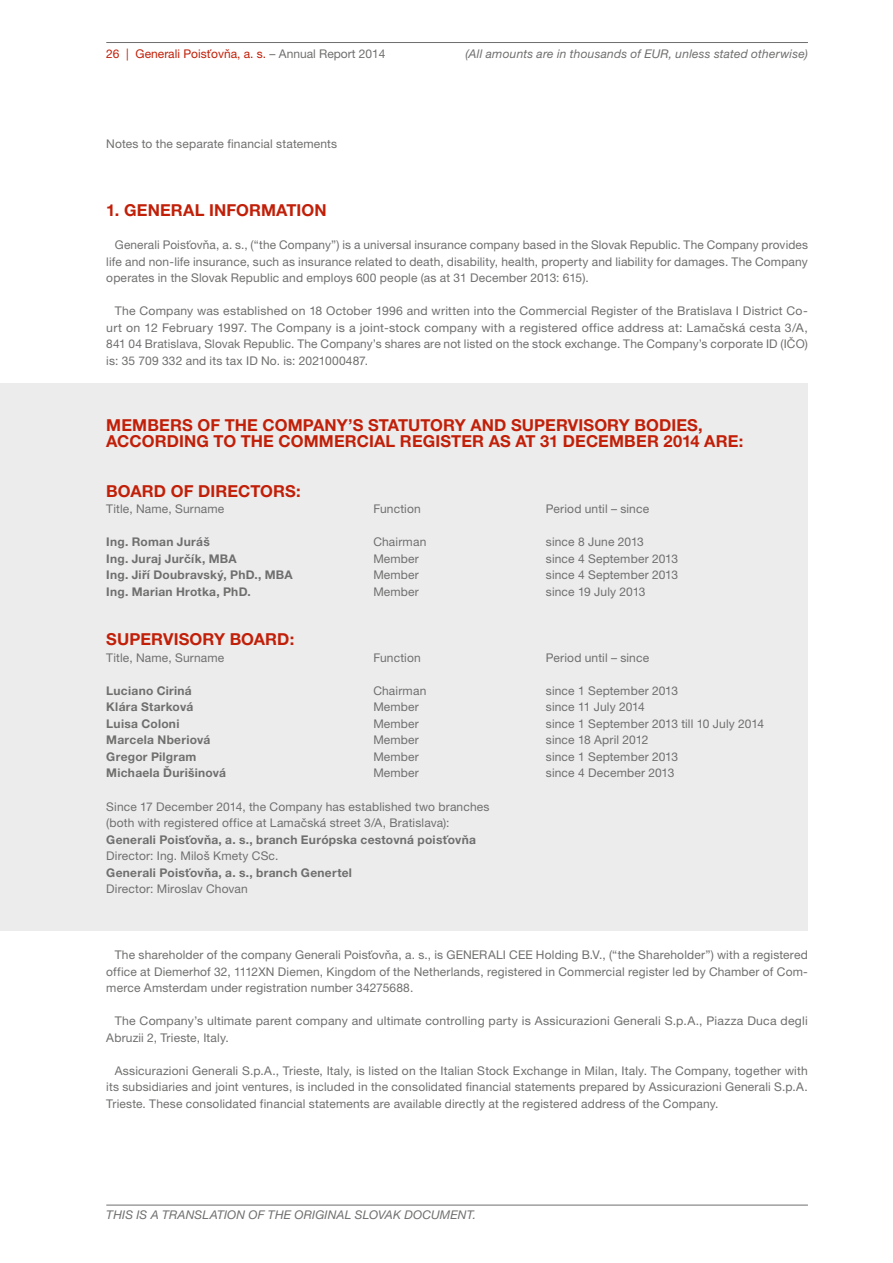
<style>
.page{position:relative;width:893px;height:1263px;background:#fff}
.page>*{position:absolute;margin:0;border:0;box-sizing:border-box;transform-origin:0 0}
.t1{font:700 16.5px "Helvetica Neue LT Pro";letter-spacing:.005em;color:#c11f08}
.t2{font:12px/16.5px "Helvetica Neue LT Pro";letter-spacing:.015em;color:#6f6f6e;text-align:justify}
.t3{font:700 12px "Helvetica Neue LT Pro";letter-spacing:.02em;color:#6f6f6e}
.t4{font:italic 12px "Helvetica Neue LT Pro";letter-spacing:.015em;color:#6f6f6e}
.t5{font:12px "Helvetica Neue LT Pro";color:#c11f08}
.s1{color:#6f6f6e}
</style>
<div class="page">
<hr style="left:106px;top:42px;width:702px;height:1px;background:#6f6f6e">
<hr style="left:106px;top:1205px;width:702px;height:1px;background:#6f6f6e">
<div style="left:0;top:383px;width:808px;height:548px;background:#ececed"></div>
<p class="t5" style="left:106px;top:46px;width:281px">26 | Generali Poisťovňa, a. s. <span class="s1">– Annual Report 2014</span></p>
<p class="t2" style="left:106px;top:135px;width:232px">Notes to the separate financial statements</p>
<p class="t4" style="left:465px;top:46px;width:344px">(All amounts are in thousands of EUR, unless stated otherwise)</p>
<h1 class="t1" style="left:106px;top:200px;width:43px">1. General</h1>
<h1 class="t1" style="left:209px;top:200px;width:12px">information</h1>
<p class="t2" style="left:106px;top:237px;width:703px;text-indent:9px">Generali Poisťovňa, a. s., (“the Company”) is a universal insurance company based in the Slovak Republic. The Company provides life and non-life insurance, such as insurance related to death, disability, health, property and liability for damages. The Company operates in the Slovak Republic and employs 600 people (as at 31 December 2013: 615).</p>
<p class="t2" style="left:106px;top:303px;width:703px;text-indent:9px">The Company was established on 18 October 1996 and written into the Commercial Register of the Bratislava I District Co&shy;urt on 12 February 1997. The Company is a joint-stock company with a registered office address at: Lamačská cesta 3/A, 841 04 Bratislava, Slovak Republic. The Company’s shares are not listed on the stock exchange. The Company’s corporate ID (IČO) is: 35 709 332 and its tax ID No. is: 2021000487.</p>
<h1 class="t1" style="left:106px;top:415px;width:28px">Members</h1>
<h1 class="t1" style="left:197px;top:415px;width:40px">of the</h1>
<h1 class="t1" style="left:262px;top:415px;width:26px">Company</h1>
<h1 class="t1" style="left:348px;top:415px;width:32px">’s statutory</h1>
<h1 class="t1" style="left:470px;top:415px;width:13px">and</h1>
<h1 class="t1" style="left:511px;top:415px;width:12px">supervisory</h1>
<h1 class="t1" style="left:634px;top:415px;width:12px">bodies</h1>
<h1 class="t1" style="left:698px;top:415px;width:6px">,</h1>
<h1 class="t1" style="left:106px;top:431px;width:13px">according</h1>
<h1 class="t1" style="left:213px;top:431px;width:40px">to the</h1>
<h1 class="t1" style="left:279px;top:431px;width:25px">Commercial</h1>
<h1 class="t1" style="left:400px;top:431px;width:24px">Register</h1>
<h1 class="t1" style="left:489px;top:431px;width:100px">as at 31 December</h1>
<h1 class="t1" style="left:663px;top:431px;width:53px">2014 are</h1>
<h1 class="t1" style="left:739px;top:431px;width:6px">:</h1>
<h1 class="t1" style="left:106px;top:481px;width:25px">Board</h1>
<h1 class="t1" style="left:171px;top:481px;width:52px">of Directors</h1>
<h1 class="t1" style="left:296px;top:481px;width:6px">:</h1>
<p class="t2" style="left:106px;top:501px;width:120px">Title, Name, Surname</p>
<p class="t2" style="left:373px;top:501px;width:49px">Function</p>
<p class="t2" style="left:546px;top:501px;width:105px">Period until – since</p>
<p class="t3" style="left:106px;top:535px;width:105px">Ing. Roman Juráš</p>
<p class="t2" style="left:373px;top:534px;width:55px">Chairman</p>
<p class="t2" style="left:546px;top:534px;width:99px">since 8 June 2013</p>
<p class="t3" style="left:106px;top:551px;width:132px">Ing. Juraj Jurčík, MBA</p>
<p class="t2" style="left:373px;top:550px;width:47px">Member</p>
<p class="t2" style="left:546px;top:550px;width:134px">since 4 September 2013</p>
<p class="t3" style="left:106px;top:568px;width:188px">Ing. Jiří Doubravský, PhD., MBA</p>
<p class="t2" style="left:373px;top:567px;width:47px">Member</p>
<p class="t2" style="left:546px;top:567px;width:134px">since 4 September 2013</p>
<p class="t3" style="left:106px;top:584px;width:146px">Ing. Marian Hrotka, PhD.</p>
<p class="t2" style="left:373px;top:583px;width:47px">Member</p>
<p class="t2" style="left:546px;top:583px;width:101px">since 19 July 2013</p>
<h1 class="t1" style="left:106px;top:629px;width:23px">Supervisory</h1>
<h1 class="t1" style="left:230px;top:629px;width:25px">Board</h1>
<h1 class="t1" style="left:290px;top:629px;width:6px">:</h1>
<p class="t2" style="left:106px;top:649px;width:120px">Title, Name, Surname</p>
<p class="t2" style="left:373px;top:649px;width:49px">Function</p>
<p class="t2" style="left:546px;top:649px;width:105px">Period until – since</p>
<p class="t3" style="left:106px;top:683px;width:87px">Luciano Ciriná</p>
<p class="t2" style="left:373px;top:682px;width:55px">Chairman</p>
<p class="t2" style="left:546px;top:682px;width:134px">since 1 September 2013</p>
<p class="t3" style="left:106px;top:700px;width:88px">Klára Starková</p>
<p class="t2" style="left:373px;top:699px;width:47px">Member</p>
<p class="t2" style="left:546px;top:699px;width:101px">since 11 July 2014</p>
<p class="t3" style="left:106px;top:716px;width:75px">Luisa Coloni</p>
<p class="t2" style="left:373px;top:715px;width:47px">Member</p>
<p class="t2" style="left:546px;top:715px;width:220px">since 1 September 2013 till 10 July 2014</p>
<p class="t3" style="left:106px;top:733px;width:106px">Marcela Nberiová</p>
<p class="t2" style="left:373px;top:732px;width:47px">Member</p>
<p class="t2" style="left:546px;top:732px;width:104px">since 18 April 2012</p>
<p class="t3" style="left:106px;top:749px;width:92px">Gregor Pilgram</p>
<p class="t2" style="left:373px;top:748px;width:47px">Member</p>
<p class="t2" style="left:546px;top:748px;width:134px">since 1 September 2013</p>
<p class="t3" style="left:106px;top:766px;width:121px">Michaela Ďurišinová</p>
<p class="t2" style="left:373px;top:765px;width:47px">Member</p>
<p class="t2" style="left:546px;top:765px;width:130px">since 4 December 2013</p>
<p class="t2" style="left:106px;top:798px;width:385px">Since 17 December 2014, the Company has established two branches (both with registered office at Lamačská street 3/A, Bratislava):</p>
<p class="t3" style="left:106px;top:832px;width:371px">Generali Poisťovňa, a. s., branch Európska cestovná poisťovňa</p>
<p class="t2" style="left:106px;top:847px;width:174px">Director: Ing. Miloš Kmety CSc.</p>
<p class="t3" style="left:106px;top:865px;width:247px">Generali Poisťovňa, a. s., branch Genertel</p>
<p class="t2" style="left:106px;top:880px;width:143px">Director: Miroslav Chovan</p>
<p class="t2" style="left:106px;top:946px;width:703px;text-indent:9px">The shareholder of the company Generali Poisťovňa, a. s., is GENERALI CEE Holding B.V., (“the Shareholder”) with a registered office at Diemerhof 32, 1112XN Diemen, Kingdom of the Netherlands, registered in Commercial register led by Chamber of Com&shy;merce Amsterdam under registration number 34275688.</p>
<p class="t2" style="left:106px;top:1012px;width:703px;text-indent:9px">The Company’s ultimate parent company and ultimate controlling party is Assicurazioni Generali S.p.A., Piazza Duca degli<br>Abruzii 2, Trieste, Italy.</p>
<p class="t2" style="left:106px;top:1062px;width:703px;text-indent:9px">Assicurazioni Generali S.p.A., Trieste, Italy, is listed on the Italian Stock Exchange in Milan, Italy. The Company, together with its subsidiaries and joint ventures, is included in the consolidated financial statements prepared by Assicurazioni Generali S.p.A.<br>Trieste. These consolidated financial statements are available directly at the registered address of the Company.</p>
<p class="t4" style="left:106px;top:1208px;width:371px">THIS IS A TRANSLATION OF THE ORIGINAL SLOVAK DOCUMENT.</p>
</div>
